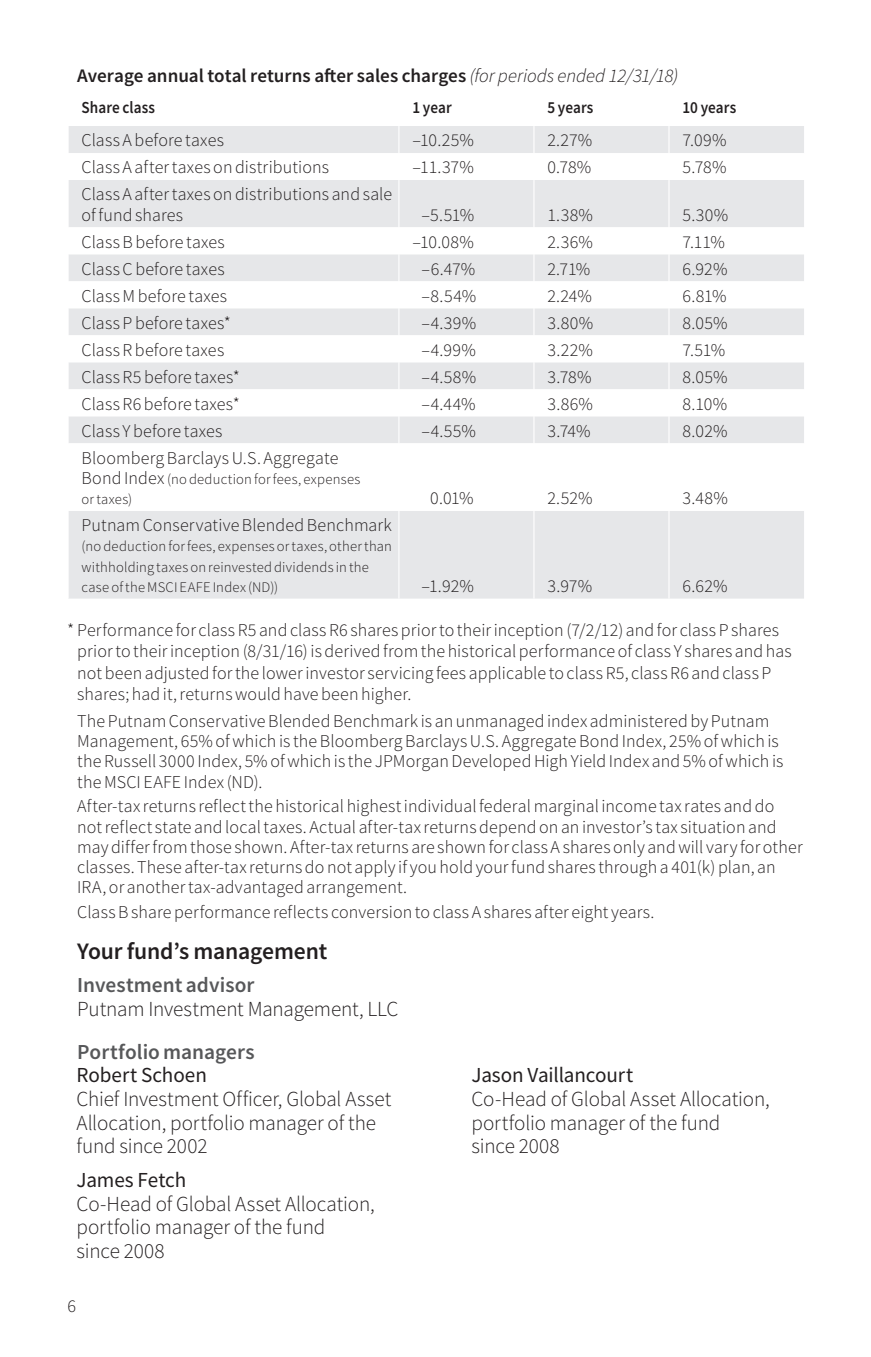
<style>
.page{position:relative;width:871px;height:1357px;background:#fff}
.page>*{position:absolute;margin:0;border:0;box-sizing:border-box;transform-origin:0 0}
.SubHead_1{font:600 23.62px "Source Sans Pro";letter-spacing:-.01em;color:#231f20}
.PortMgr{font:300 21.38px/23.6px "Source Sans Pro";letter-spacing:-.005em;color:#231f20}
.SubHead_2{font:600 21.38px "Source Sans Pro";letter-spacing:.005em;color:#57585a}
.Text{font:300 21.38px "Source Sans Pro";letter-spacing:-.01em;color:#231f20}
.SubHead_3{font:600 19.12px "Source Sans Pro";color:#231f20}
.Foot_no_symbol{font:300 18px/20.2px "Source Sans Pro";letter-spacing:.005em;color:#231f20}
.Table_Left{font:300 18px/20.2px "Source Sans Pro";letter-spacing:.01em;color:#231f20}
.Foot_symbol2{font:300 18px/21.4px "Source Sans Pro";letter-spacing:.005em;color:#231f20}
.Table_ColHd_Left{font:600 16.88px "Source Sans Pro";letter-spacing:.005em;color:#231f20;scale:.9 1}
.Table_Left-2{font:300 14.62px/20.2px "Source Sans Pro";letter-spacing:.015em;color:#231f20}
.s1{font-weight:300;font-style:italic}
.s2{font-size:18px}
.s3{font-weight:400}
</style>
<div class="page">
<div style="left:69px;top:126px;width:735px;height:472px;background:#e6e7e9"></div>
<svg style="left:69px;top:153px;width:735px;height:358px"></svg>
<svg style="left:398px;top:126px;width:1px;height:54px"></svg>
<svg style="left:533px;top:126px;width:1px;height:54px"></svg>
<svg style="left:668px;top:126px;width:1px;height:54px"></svg>
<hr style="left:398px;top:180px;width:1px;height:47px;background:#fff">
<hr style="left:533px;top:180px;width:1px;height:47px;background:#fff">
<hr style="left:668px;top:180px;width:1px;height:47px;background:#fff">
<svg style="left:398px;top:227px;width:1px;height:216px"></svg>
<svg style="left:533px;top:227px;width:1px;height:216px"></svg>
<svg style="left:668px;top:227px;width:1px;height:216px"></svg>
<hr style="left:398px;top:443px;width:1px;height:68px;background:#fff">
<hr style="left:533px;top:443px;width:1px;height:68px;background:#fff">
<hr style="left:668px;top:443px;width:1px;height:68px;background:#fff">
<hr style="left:398px;top:511px;width:1px;height:87px;background:#fff">
<hr style="left:533px;top:511px;width:1px;height:87px;background:#fff">
<hr style="left:668px;top:511px;width:1px;height:87px;background:#fff">
<p class="SubHead_3" style="left:77px;top:63px;width:602px">Average annual total returns after sales charges <span class="s1">(for periods ended 12/31/18)</span></p>
<p class="Table_ColHd_Left" style="left:82px;top:96px;width:83px">Share class</p>
<p class="Table_ColHd_Left" style="left:412px;top:96px;width:45px">1 year</p>
<p class="Table_ColHd_Left" style="left:547px;top:96px;width:53px">5 years</p>
<p class="Table_ColHd_Left" style="left:682px;top:96px;width:61px">10 years</p>
<p class="Table_Left" style="left:82px;top:130px;width:144px">Class A before taxes</p>
<p class="Table_Left" style="left:412px;top:130px;width:63px">–10.25%</p>
<p class="Table_Left" style="left:547px;top:130px;width:47px">2.27%</p>
<p class="Table_Left" style="left:682px;top:130px;width:46px">7.09%</p>
<p class="Table_Left" style="left:82px;top:157px;width:249px">Class A after taxes on distributions</p>
<p class="Table_Left" style="left:412px;top:157px;width:63px">–11.37%</p>
<p class="Table_Left" style="left:547px;top:157px;width:45px">0.78%</p>
<p class="Table_Left" style="left:682px;top:157px;width:46px">5.78%</p>
<p class="Table_Left" style="left:82px;top:184px;width:312px">Class A after taxes on distributions and sale of fund shares</p>
<p class="Table_Left" style="left:421px;top:204px;width:54px">–5.51%</p>
<p class="Table_Left" style="left:547px;top:204px;width:47px">1.38%</p>
<p class="Table_Left" style="left:682px;top:204px;width:47px">5.30%</p>
<p class="Table_Left" style="left:82px;top:231px;width:145px">Class B before taxes</p>
<p class="Table_Left" style="left:412px;top:231px;width:63px">–10.08%</p>
<p class="Table_Left" style="left:547px;top:231px;width:47px">2.36%</p>
<p class="Table_Left" style="left:682px;top:231px;width:44px">7.11%</p>
<p class="Table_Left" style="left:82px;top:258px;width:145px">Class C before taxes</p>
<p class="Table_Left" style="left:421px;top:258px;width:56px">–6.47%</p>
<p class="Table_Left" style="left:547px;top:258px;width:44px">2.71%</p>
<p class="Table_Left" style="left:682px;top:258px;width:47px">6.92%</p>
<p class="Table_Left" style="left:82px;top:285px;width:147px">Class M before taxes</p>
<p class="Table_Left" style="left:421px;top:285px;width:57px">–8.54%</p>
<p class="Table_Left" style="left:547px;top:285px;width:46px">2.24%</p>
<p class="Table_Left" style="left:682px;top:285px;width:46px">6.81%</p>
<p class="Table_Left" style="left:82px;top:312px;width:151px">Class P before taxes*</p>
<p class="Table_Left" style="left:421px;top:312px;width:56px">–4.39%</p>
<p class="Table_Left" style="left:547px;top:312px;width:47px">3.80%</p>
<p class="Table_Left" style="left:682px;top:312px;width:47px">8.05%</p>
<p class="Table_Left" style="left:82px;top:339px;width:144px">Class R before taxes</p>
<p class="Table_Left" style="left:421px;top:339px;width:56px">–4.99%</p>
<p class="Table_Left" style="left:547px;top:339px;width:47px">3.22%</p>
<p class="Table_Left" style="left:682px;top:339px;width:44px">7.51%</p>
<p class="Table_Left" style="left:82px;top:366px;width:160px">Class R5 before taxes*</p>
<p class="Table_Left" style="left:421px;top:366px;width:57px">–4.58%</p>
<p class="Table_Left" style="left:547px;top:366px;width:46px">3.78%</p>
<p class="Table_Left" style="left:682px;top:366px;width:47px">8.05%</p>
<p class="Table_Left" style="left:82px;top:393px;width:160px">Class R6 before taxes*</p>
<p class="Table_Left" style="left:421px;top:393px;width:56px">–4.44%</p>
<p class="Table_Left" style="left:547px;top:393px;width:47px">3.86%</p>
<p class="Table_Left" style="left:682px;top:393px;width:46px">8.10%</p>
<p class="Table_Left" style="left:82px;top:420px;width:142px">Class Y before taxes</p>
<p class="Table_Left" style="left:421px;top:420px;width:56px">–4.55%</p>
<p class="Table_Left" style="left:547px;top:420px;width:45px">3.74%</p>
<p class="Table_Left" style="left:682px;top:420px;width:47px">8.02%</p>
<p class="Table_Left" style="left:82px;top:447px;width:258px">Bloomberg Barclays U.S. Aggregate</p>
<p class="Table_Left-2" style="left:82px;top:469px;width:280px"><span class="s2">Bond Index</span> (no deduction for fees, expenses or taxes)</p>
<p class="Table_Left" style="left:430px;top:488px;width:45px">0.01%</p>
<p class="Table_Left" style="left:547px;top:488px;width:47px">2.52%</p>
<p class="Table_Left" style="left:682px;top:488px;width:47px">3.48%</p>
<p class="Table_Left" style="left:82px;top:515px;width:312px">Putnam Conservative Blended Benchmark</p>
<p class="Table_Left-2" style="left:82px;top:536px;width:312px">(no deduction for fees, expenses or taxes, other than withholding taxes on reinvested dividends in the case of the MSCI EAFE Index (ND))</p>
<p class="Table_Left" style="left:421px;top:576px;width:54px">–1.92%</p>
<p class="Table_Left" style="left:547px;top:576px;width:46px">3.97%</p>
<p class="Table_Left" style="left:682px;top:576px;width:47px">6.62%</p>
<p class="Foot_symbol2" style="left:77px;top:619px;width:716px;text-indent:-10px">* Performance for class R5 and class R6 shares prior to their inception (7/2/12) and for class P shares prior to their inception (8/31/16) is derived from the historical performance of class Y shares and has not been adjusted for the lower investor servicing fees applicable to class R5, class R6 and class P shares; had it, returns would have been higher.</p>
<p class="Foot_no_symbol" style="left:77px;top:711px;width:708px">The Putnam Conservative Blended Benchmark is an unmanaged index administered by Putnam Management, 65% of which is the Bloomberg Barclays U.S. Aggregate Bond Index, 25% of which is the Russell 3000 Index, 5% of which is the JPMorgan Developed High Yield Index and 5% of which is the MSCI EAFE Index (ND).</p>
<p class="Foot_no_symbol" style="left:77px;top:796px;width:727px">After-tax returns reflect the historical highest individual federal marginal income tax rates and do not reflect state and local taxes. Actual after-tax returns depend on an investor’s tax situation and may differ from those shown. After-tax returns are shown for class A shares only and will vary for other classes. These after-tax returns do not apply if you hold your fund shares through a 401(k) plan, an IRA, or another tax-advantaged arrangement.</p>
<p class="Foot_no_symbol" style="left:77px;top:902px;width:579px">Class B share performance reflects conversion to class A shares after eight years.</p>
<p class="SubHead_1" style="left:77px;top:935px;width:251px">Your fund’s management</p>
<p class="SubHead_2" style="left:77px;top:971px;width:179px">Investment advisor</p>
<p class="Text" style="left:77px;top:996px;width:323px">Putnam Investment Management, LLC</p>
<p class="SubHead_2" style="left:77px;top:1037px;width:179px">Portfolio managers</p>
<p class="PortMgr" style="left:76px;top:1063px;width:316px"><span class="s3">Robert Schoen<br></span>Chief Investment Officer, Global Asset<br>Allocation, portfolio manager of the fund since 2002</p>
<p class="PortMgr" style="left:76px;top:1168px;width:300px"><span class="s3">James Fetch<br></span>Co-Head of Global Asset Allocation, portfolio manager of the fund<br>since 2008</p>
<p class="PortMgr" style="left:471px;top:1063px;width:300px"><span class="s3">Jason Vaillancourt<br></span>Co-Head of Global Asset Allocation, portfolio manager of the fund<br>since 2008</p>
<p class="Foot_no_symbol" style="left:68px;top:1296px;width:10px">6</p>
</div>
